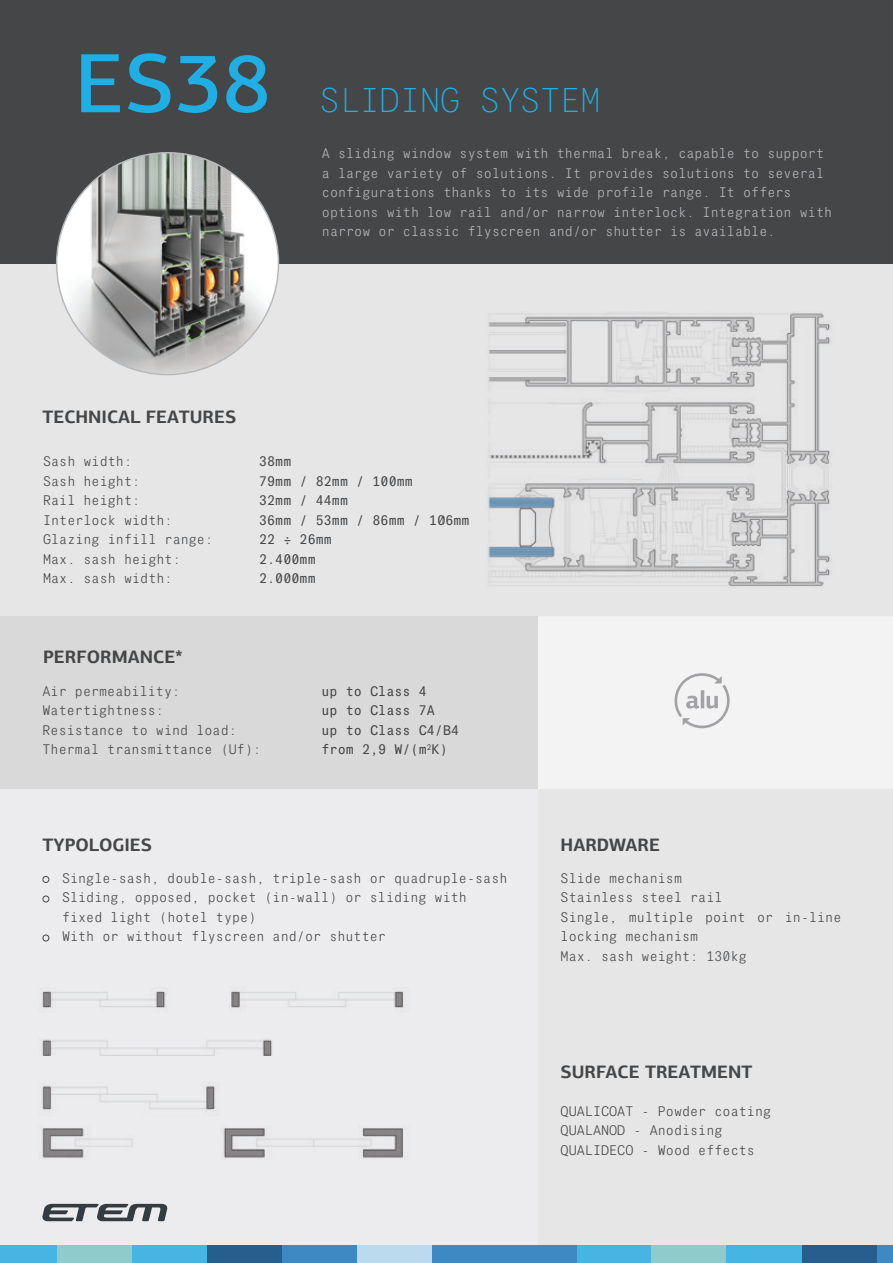
<style>
.page{position:relative;width:893px;height:1263px;background:#ececee}
.page>*{position:absolute;margin:0;border:0;box-sizing:border-box;transform-origin:0 0}
.t1{font:500 84.45px "PF Agora Sans Pro";color:#1fafe5}
.t2{font:100 33.45px "PF Das Grotesk Mono Pro";color:#1fafe5}
.t3{font:700 18px "PF Agora Sans Pro";color:#454647}
.t4{font:300 13.5px/19.5px "PF Das Grotesk Mono Pro";color:#454647}
.t5{font:300 13.5px/19.5px "PF Das Grotesk Mono Pro";color:#b8b9bc}
.t6{font:13.5px "PF Das Grotesk Mono Pro";color:#454647}
</style>
<div class="page">
<div style="left:0;top:248px;width:893px;height:369px;background:#e6e6e7"></div>
<div style="left:538px;top:789px;width:355px;height:474px;background:#e6e6e7"></div>
<div style="left:0;top:617px;width:538px;height:172px;background:#d9d9d9"></div>
<div style="left:0;top:0;width:893px;height:264px;background:#454647"></div>
<img style="left:57px;top:153px;width:221px;height:222px;border-radius:111px">
<div style="left:43px;top:876px;width:6px;height:7px;border:1px solid #454647;border-radius:50%"></div>
<svg style="left:43px;top:896px;width:6px;height:6px"></svg>
<svg style="left:43px;top:935px;width:6px;height:6px"></svg>
<img style="left:488px;top:313px;width:343px;height:274px">
<div style="left:538px;top:617px;width:355px;height:172px;background:#f3f3f4"></div>
<div style="left:0;top:1246px;width:57px;height:17px;background:#46b5e4"></div>
<div style="left:57px;top:1246px;width:75px;height:17px;background:#90cbcb"></div>
<div style="left:132px;top:1246px;width:75px;height:17px;background:#46b5e4"></div>
<div style="left:207px;top:1246px;width:75px;height:17px;background:#265e8e"></div>
<div style="left:282px;top:1246px;width:75px;height:17px;background:#3e89c4"></div>
<div style="left:357px;top:1246px;width:76px;height:17px;background:#bcdaed"></div>
<div style="left:577px;top:1246px;width:75px;height:17px;background:#46b5e4"></div>
<div style="left:652px;top:1246px;width:75px;height:17px;background:#90cbcb"></div>
<div style="left:727px;top:1246px;width:75px;height:17px;background:#46b5e4"></div>
<div style="left:802px;top:1246px;width:75px;height:17px;background:#265e8e"></div>
<div style="left:877px;top:1246px;width:16px;height:17px;background:#3e89c4"></div>
<div style="left:433px;top:1246px;width:144px;height:17px;background:#3e89c4"></div>
<svg style="left:42px;top:1204px;width:125px;height:17px"></svg>
<svg style="left:674px;top:673px;width:56px;height:55px"></svg>
<img style="left:41px;top:989px;width:363px;height:169px">
<p class="t1" style="left:75px;top:31px;width:198px">ES38</p>
<p class="t2" style="left:320px;top:81px;width:282px">SLIDING SYSTEM</p>
<p class="t5" style="left:322px;top:144px;width:512px">A sliding window system with thermal break, capable to support a large variety of solutions. It provides solutions to several configurations thanks to its wide profile range. It offers options with low rail and/or narrow interlock. Integration with narrow or classic flyscreen and/or shutter is available.</p>
<p class="t3" style="left:43px;top:405px;width:195px">TECHNICAL FEATURES</p>
<p class="t4" style="left:43px;top:452px;width:91px">Sash width:</p>
<p class="t6" style="left:259px;top:454px;width:34px">38mm</p>
<p class="t4" style="left:43px;top:471px;width:99px">Sash height:</p>
<p class="t6" style="left:259px;top:473px;width:155px">79mm / 82mm / 100mm</p>
<p class="t4" style="left:43px;top:491px;width:99px">Rail height:</p>
<p class="t6" style="left:259px;top:493px;width:91px">32mm / 44mm</p>
<p class="t4" style="left:43px;top:510px;width:131px">Interlock width:</p>
<p class="t6" style="left:259px;top:512px;width:212px">36mm / 53mm / 86mm / 106mm</p>
<p class="t4" style="left:43px;top:530px;width:172px">Glazing infill range:</p>
<p class="t6" style="left:259px;top:532px;width:74px">22 ÷ 26mm</p>
<p class="t4" style="left:43px;top:549px;width:139px">Max. sash height:</p>
<p class="t6" style="left:259px;top:551px;width:58px">2.400mm</p>
<p class="t4" style="left:43px;top:569px;width:131px">Max. sash width:</p>
<p class="t6" style="left:259px;top:571px;width:58px">2.000mm</p>
<p class="t3" style="left:43px;top:646px;width:141px">PERFORMANCE*</p>
<p class="t4" style="left:43px;top:681px;width:139px">Air permeability:</p>
<p class="t6" style="left:322px;top:683px;width:107px">up to Class 4</p>
<p class="t4" style="left:43px;top:701px;width:123px">Watertightness:</p>
<p class="t6" style="left:322px;top:702px;width:115px">up to Class 7A</p>
<p class="t4" style="left:43px;top:720px;width:196px">Resistance to wind load:</p>
<p class="t6" style="left:322px;top:722px;width:139px">up to Class C4/B4</p>
<p class="t4" style="left:43px;top:740px;width:220px">Thermal transmittance (Uf):</p>
<p class="t6" style="left:322px;top:741px;width:128px">from 2,9 W/(m<sup>2</sup>K)</p>
<p class="t3" style="left:43px;top:834px;width:111px">TYPOLOGIES</p>
<p class="t4" style="left:62px;top:868px;width:447px">Single-sash, double-sash, triple-sash or quadruple-sash</p>
<p class="t4" style="left:62px;top:888px;width:407px">Sliding, opposed, pocket (in-wall) or sliding with fixed light (hotel type)</p>
<p class="t4" style="left:62px;top:927px;width:326px">With or without flyscreen and/or shutter</p>
<p class="t3" style="left:561px;top:834px;width:101px">HARDWARE</p>
<p class="t4" style="left:561px;top:868px;width:123px">Slide mechanism</p>
<p class="t4" style="left:561px;top:888px;width:164px">Stainless steel rail</p>
<p class="t4" style="left:561px;top:907px;width:282px">Single, multiple point or in-line locking mechanism</p>
<p class="t4" style="left:561px;top:946px;width:188px">Max. sash weight: 130kg</p>
<p class="t3" style="left:561px;top:1060px;width:193px">SURFACE TREATMENT</p>
<p class="t4" style="left:561px;top:1101px;width:212px">QUALICOAT - Powder coating</p>
<p class="t4" style="left:561px;top:1121px;width:164px">QUALANOD - Anodising</p>
<p class="t4" style="left:561px;top:1140px;width:196px">QUALIDECO - Wood effects</p>
</div>
